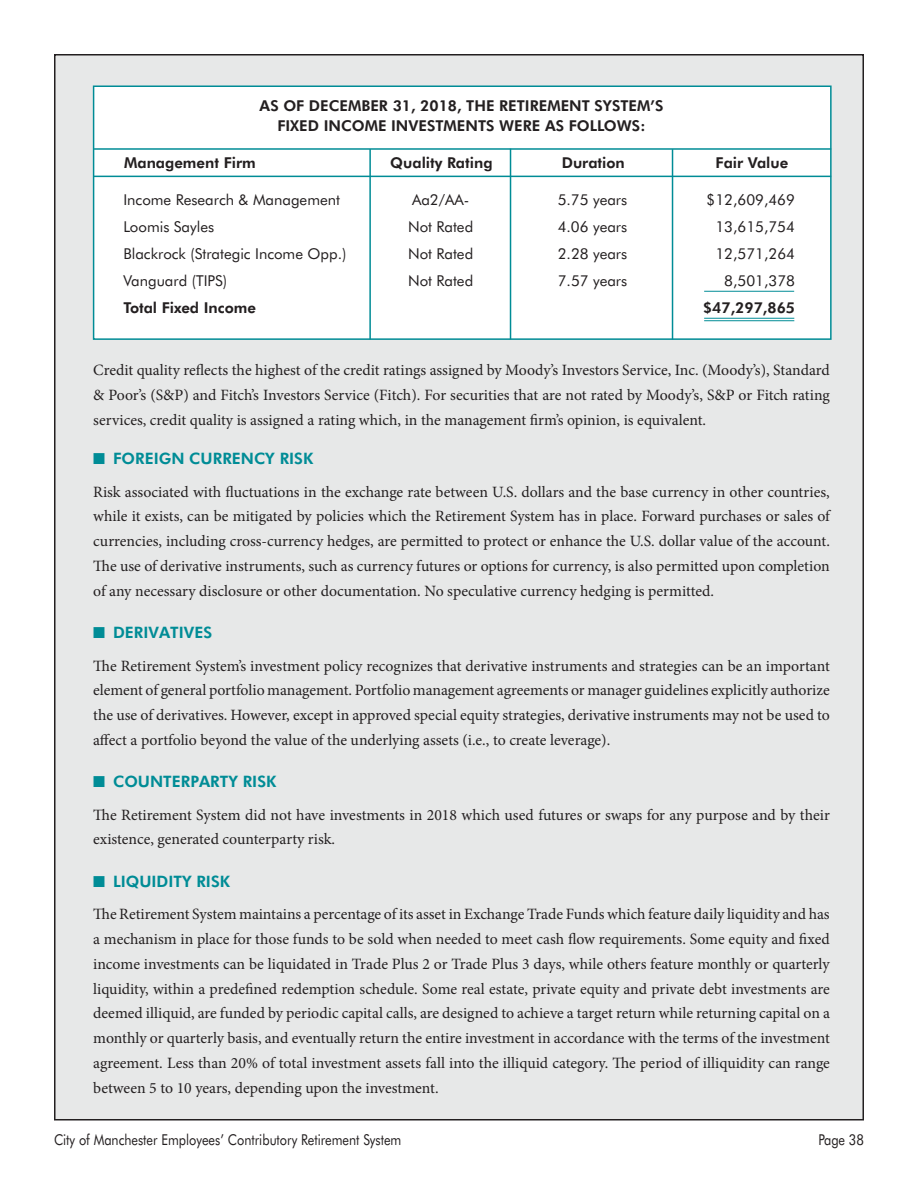
<style>
.page{position:relative;width:918px;height:1188px;background:#fff}
.page>*{position:absolute;margin:0;border:0;box-sizing:border-box;transform-origin:0 0}
.t1{font:15.75px/24.8px "Minion Pro";color:#231f20;text-align:justify}
.t2{font:800 15.75px "Futura BT";color:#008c96}
.t3{font:15px "Futura BT";color:#231f20}
.t4{font:800 15px/19.5px "Futura BT";color:#231f20;text-align:center}
.t5{font:15px "Futura BT";color:#231f20;scale:.85 1}
</style>
<div class="page">
<div style="left:55px;top:55px;width:808px;height:1065px;background:#e7e8e8"></div>
<div style="left:93px;top:86px;width:739px;height:254px;background:#fff;border:2px solid #008c96"></div>
<hr style="left:94px;top:148px;width:737px;height:2px;background:#008c96">
<hr style="left:369px;top:149px;width:2px;height:190px;background:#008c96">
<hr style="left:510px;top:149px;width:1px;height:190px;background:#008c96">
<hr style="left:672px;top:149px;width:1px;height:190px;background:#008c96">
<hr style="left:94px;top:176px;width:737px;height:1px;background:#008c96">
<hr style="left:704px;top:320px;width:90px;height:1px;background:#008c96">
<hr style="left:704px;top:318px;width:90px;height:1px;background:#008c96">
<hr style="left:704px;top:291px;width:90px;height:1px;background:#008c96">
<p class="t4" style="left:260px;top:96px;width:405px">AS OF DECEMBER 31, 2018, THE RETIREMENT SYSTEM’S<br>FIXED INCOME INVESTMENTS WERE AS FOLLOWS:</p>
<p class="t4" style="left:124px;top:153px;width:133px">Management Firm</p>
<p class="t4" style="left:390px;top:153px;width:104px">Quality Rating</p>
<p class="t4" style="left:562px;top:153px;width:65px">Duration</p>
<p class="t4" style="left:716px;top:153px;width:74px">Fair Value</p>
<p class="t3" style="left:123px;top:191px;width:218px">Income Research &amp; Management</p>
<p class="t3" style="left:412px;top:191px;width:59px">Aa2/AA-</p>
<p class="t3" style="left:558px;top:191px;width:71px">5.75 years</p>
<p class="t3" style="left:707px;top:191px;width:90px">$12,609,469</p>
<p class="t3" style="left:123px;top:218px;width:92px">Loomis Sayles</p>
<p class="t3" style="left:408px;top:218px;width:67px">Not Rated</p>
<p class="t3" style="left:558px;top:218px;width:71px">4.06 years</p>
<p class="t3" style="left:715px;top:218px;width:81px">13,615,754</p>
<p class="t3" style="left:123px;top:245px;width:225px">Blackrock (Strategic Income Opp.)</p>
<p class="t3" style="left:408px;top:245px;width:67px">Not Rated</p>
<p class="t3" style="left:558px;top:245px;width:71px">2.28 years</p>
<p class="t3" style="left:715px;top:245px;width:81px">12,571,264</p>
<p class="t3" style="left:123px;top:272px;width:105px">Vanguard (TIPS)</p>
<p class="t3" style="left:408px;top:272px;width:67px">Not Rated</p>
<p class="t3" style="left:558px;top:272px;width:71px">7.57 years</p>
<p class="t3" style="left:724px;top:272px;width:72px">8,501,378</p>
<p class="t4" style="left:123px;top:298px;width:134px">Total Fixed Income</p>
<p class="t4" style="left:703px;top:298px;width:93px">$47,297,865</p>
<p class="t1" style="left:93px;top:358px;width:738px">Credit quality reflects the highest of the credit ratings assigned by Moody’s Investors Service, Inc. (Moody’s), Standard &amp; Poor’s (S&amp;P) and Fitch’s Investors Service (Fitch). For securities that are not rated by Moody’s, S&amp;P or Fitch rating services, credit quality is assigned a rating which, in the management firm’s opinion, is equivalent.</p>
<p class="t2" style="left:93px;top:449px;width:222px">■ FOREIGN CURRENCY RISK</p>
<p class="t1" style="left:93px;top:479px;width:738px">Risk associated with fluctuations in the exchange rate between U.S. dollars and the base currency in other countries, while it exists, can be mitigated by policies which the Retirement System has in place. Forward purchases or sales of currencies, including cross-currency hedges, are permitted to protect or enhance the U.S. dollar value of the account.<br>The use of derivative instruments, such as currency futures or options for currency, is also permitted upon completion of any necessary disclosure or other documentation. No speculative currency hedging is permitted.</p>
<p class="t2" style="left:93px;top:623px;width:120px">■ DERIVATIVES</p>
<p class="t1" style="left:93px;top:653px;width:738px">The Retirement System’s investment policy recognizes that derivative instruments and strategies can be an important element of general portfolio management. Portfolio management agreements or manager guidelines explicitly authorize the use of derivatives. However, except in approved special equity strategies, derivative instruments may not be used to affect a portfolio beyond the value of the underlying assets (i.e., to create leverage).</p>
<p class="t2" style="left:93px;top:772px;width:185px">■ COUNTERPARTY RISK</p>
<p class="t1" style="left:93px;top:802px;width:738px">The Retirement System did not have investments in 2018 which used futures or swaps for any purpose and by their existence, generated counterparty risk.</p>
<p class="t2" style="left:93px;top:872px;width:138px">■ LIQUIDITY RISK</p>
<p class="t1" style="left:93px;top:902px;width:738px">The Retirement System maintains a percentage of its asset in Exchange Trade Funds which feature daily liquidity and has a mechanism in place for those funds to be sold when needed to meet cash flow requirements. Some equity and fixed income investments can be liquidated in Trade Plus 2 or Trade Plus 3 days, while others feature monthly or quarterly liquidity, within a predefined redemption schedule. Some real estate, private equity and private debt investments are deemed illiquid, are funded by periodic capital calls, are designed to achieve a target return while returning capital on a monthly or quarterly basis, and eventually return the entire investment in accordance with the terms of the investment agreement. Less than 20% of total investment assets fall into the illiquid category. The period of illiquidity can range between 5 to 10 years, depending upon the investment.</p>
<p class="t5" style="left:54px;top:1131px;width:410px">City of Manchester Employees’ Contributory Retirement System</p>
<p class="t5" style="left:818px;top:1131px;width:55px">Page 38</p>
</div>
